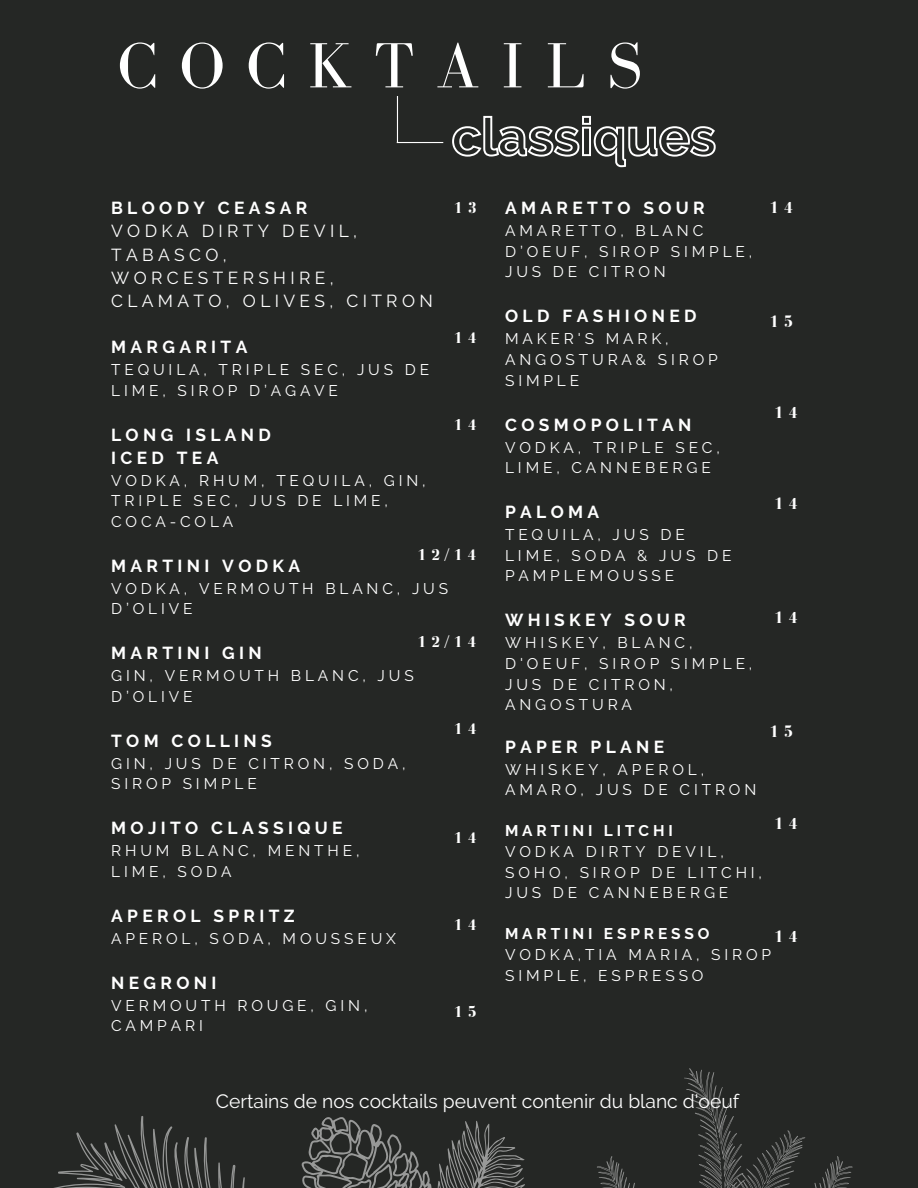
<style>
.page{position:relative;width:918px;height:1188px;background:#252725}
.page>*{position:absolute;margin:0;border:0;box-sizing:border-box;transform-origin:0 0}
.t1{font:65.7px "Bodoni FLF";letter-spacing:.33em;color:#fff}
.t2{font:19.35px "Raleway";color:#fff}
.t3{font:700 17.4px "Raleway";letter-spacing:.25em;color:#fff}
.t4{font:17.4px/23.1px "Raleway";letter-spacing:.25em;color:#fff}
.t5{font:700 17.1px "Bodoni FLF";color:#fff}
.t6{font:700 16.35px "Bodoni FLF";letter-spacing:.25em;color:#fff}
.t7{font:15.45px/20.5px "Raleway";letter-spacing:.25em;color:#fff}
.t8{font:700 15.45px "Raleway";letter-spacing:.25em;color:#fff}
</style>
<div class="page">
<svg style="left:452px;top:115px;width:264px;height:53px"></svg>
<hr style="left:397px;top:142px;width:46px;height:1px;background:#fff">
<hr style="left:397px;top:96px;width:1px;height:47px;background:#fff">
<svg style="left:423px;top:1121px;width:70px;height:67px"></svg>
<svg style="left:54px;top:1116px;width:369px;height:72px"></svg>
<svg style="left:493px;top:1068px;width:360px;height:120px"></svg>
<p class="t1" style="left:117px;top:30px;width:527px">COCKTAILS</p>
<p class="t6" style="left:454px;top:198px;width:25px">1 3</p>
<p class="t3" style="left:111px;top:198px;width:198px">BLOODY CEASAR</p>
<p class="t4" style="left:111px;top:220px;width:323px">VODKA DIRTY DEVIL,<br>TABASCO,<br>WORCESTERSHIRE,<br>CLAMATO, OLIVES, CITRON</p>
<p class="t3" style="left:111px;top:337px;width:138px">MARGARITA</p>
<p class="t7" style="left:111px;top:359px;width:319px">TEQUILA, TRIPLE SEC, JUS DE<br>LIME, SIROP D’AGAVE</p>
<p class="t3" style="left:111px;top:424px;width:161px">LONG ISLAND</p>
<p class="t3" style="left:111px;top:448px;width:109px">ICED TEA</p>
<p class="t7" style="left:111px;top:470px;width:316px">VODKA, RHUM, TEQUILA, GIN,<br>TRIPLE SEC, JUS DE LIME,<br>COCA-COLA</p>
<p class="t3" style="left:111px;top:556px;width:191px">MARTINI VODKA</p>
<p class="t7" style="left:111px;top:578px;width:339px">VODKA, VERMOUTH BLANC, JUS<br>D’OLIVE</p>
<p class="t3" style="left:111px;top:643px;width:152px">MARTINI GIN</p>
<p class="t7" style="left:111px;top:666px;width:304px">GIN, VERMOUTH BLANC, JUS<br>D’OLIVE</p>
<p class="t3" style="left:111px;top:731px;width:162px">TOM COLLINS</p>
<p class="t7" style="left:111px;top:753px;width:296px">GIN, JUS DE CITRON, SODA,<br>SIROP SIMPLE</p>
<p class="t3" style="left:111px;top:818px;width:233px">MOJITO CLASSIQUE</p>
<p class="t7" style="left:111px;top:841px;width:250px">RHUM BLANC, MENTHE,</p>
<p class="t7" style="left:111px;top:861px;width:122px">LIME, SODA</p>
<p class="t3" style="left:111px;top:906px;width:185px">APEROL SPRITZ</p>
<p class="t7" style="left:111px;top:928px;width:286px">APEROL, SODA, MOUSSEUX</p>
<p class="t3" style="left:111px;top:972px;width:107px">NEGRONI</p>
<p class="t7" style="left:111px;top:995px;width:258px">VERMOUTH ROUGE, GIN,<br>CAMPARI</p>
<p class="t6" style="left:454px;top:329px;width:25px">1 4</p>
<p class="t6" style="left:454px;top:416px;width:25px">1 4</p>
<p class="t6" style="left:417px;top:546px;width:61px">12/14</p>
<p class="t6" style="left:417px;top:633px;width:61px">12/14</p>
<p class="t6" style="left:454px;top:720px;width:25px">1 4</p>
<p class="t6" style="left:454px;top:829px;width:25px">1 4</p>
<p class="t6" style="left:454px;top:916px;width:25px">1 4</p>
<p class="t6" style="left:454px;top:1003px;width:25px">1 5</p>
<p class="t5" style="left:769px;top:198px;width:26px">1 4</p>
<p class="t3" style="left:505px;top:198px;width:201px">AMARETTO SOUR</p>
<p class="t7" style="left:505px;top:220px;width:249px">AMARETTO, BLANC<br>D’OEUF, SIROP SIMPLE,<br>JUS DE CITRON</p>
<p class="t3" style="left:505px;top:306px;width:193px">OLD FASHIONED</p>
<p class="t7" style="left:505px;top:329px;width:214px">MAKER'S MARK,<br>ANGOSTURA&amp; SIROP<br>SIMPLE</p>
<p class="t3" style="left:505px;top:414px;width:188px">COSMOPOLITAN</p>
<p class="t7" style="left:505px;top:437px;width:216px">VODKA, TRIPLE SEC,<br>LIME, CANNEBERGE</p>
<p class="t3" style="left:505px;top:502px;width:96px">PALOMA</p>
<p class="t7" style="left:505px;top:524px;width:181px">TEQUILA, JUS DE</p>
<p class="t7" style="left:505px;top:545px;width:228px">LIME, SODA &amp; JUS DE<br>PAMPLEMOUSSE</p>
<p class="t3" style="left:505px;top:610px;width:182px">WHISKEY SOUR</p>
<p class="t7" style="left:505px;top:633px;width:249px">WHISKEY, BLANC,<br>D'OEUF, SIROP SIMPLE,<br>JUS DE CITRON,<br>ANGOSTURA</p>
<p class="t3" style="left:505px;top:736px;width:161px">PAPER PLANE</p>
<p class="t7" style="left:505px;top:759px;width:253px">WHISKEY, APEROL,<br>AMARO, JUS DE CITRON</p>
<p class="t8" style="left:505px;top:822px;width:169px">MARTINI LITCHI</p>
<p class="t7" style="left:505px;top:841px;width:259px">VODKA DIRTY DEVIL,<br>SOHO, SIROP DE LITCHI,<br>JUS DE CANNEBERGE</p>
<p class="t8" style="left:505px;top:925px;width:206px">MARTINI ESPRESSO</p>
<p class="t7" style="left:505px;top:944px;width:268px">VODKA,TIA MARIA, SIROP<br>SIMPLE, ESPRESSO</p>
<p class="t5" style="left:769px;top:312px;width:26px">1 5</p>
<p class="t5" style="left:774px;top:403px;width:26px">1 4</p>
<p class="t5" style="left:774px;top:495px;width:26px">1 4</p>
<p class="t5" style="left:774px;top:608px;width:26px">1 4</p>
<p class="t5" style="left:769px;top:722px;width:26px">1 5</p>
<p class="t5" style="left:774px;top:814px;width:26px">1 4</p>
<p class="t5" style="left:774px;top:928px;width:26px">1 4</p>
<p class="t2" style="left:216px;top:1090px;width:525px">Certains de nos cocktails peuvent contenir du blanc d'oeuf</p>
</div>
